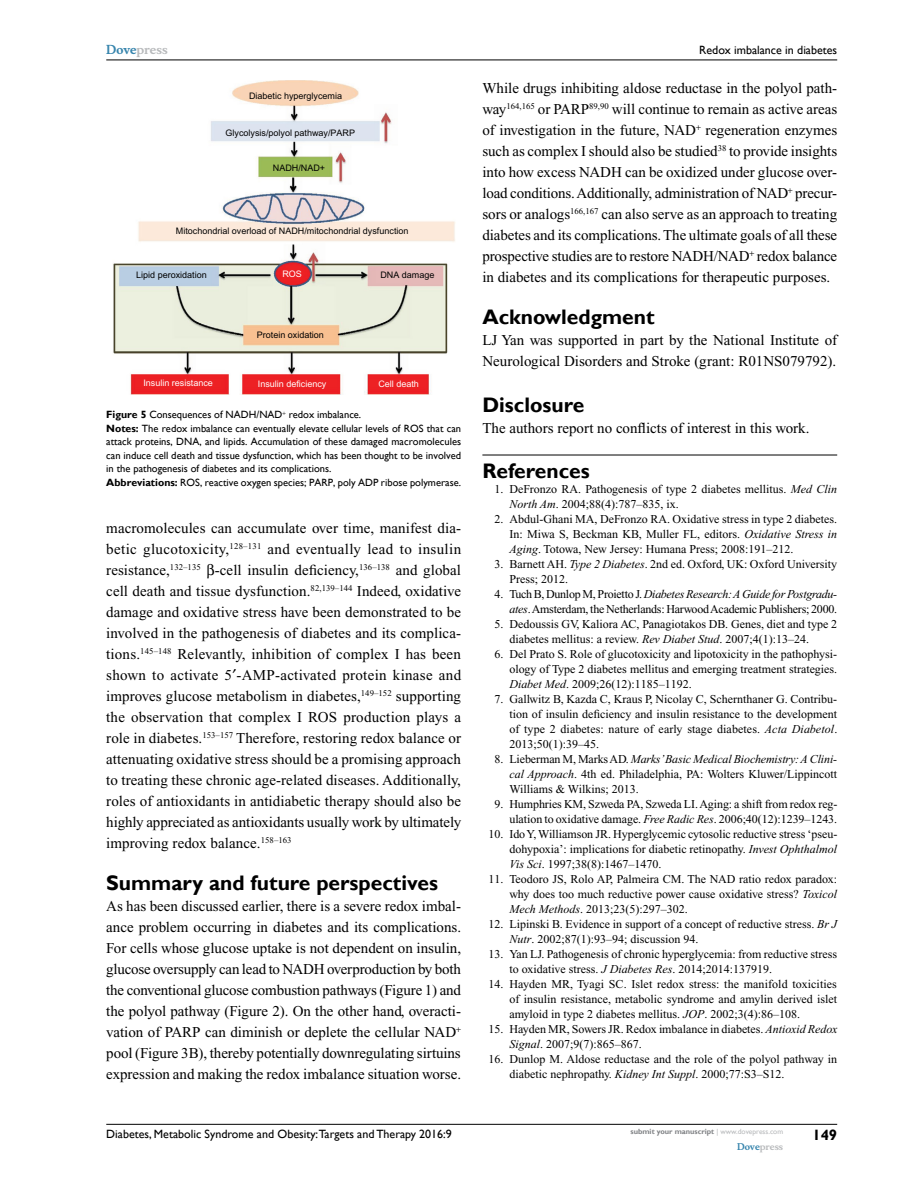
<style>
.page{position:relative;width:918px;height:1188px;background:#fff}
.page>*{position:absolute;margin:0;border:0;box-sizing:border-box;transform-origin:0 0}
.t1{font:700 21px "Gill Sans";color:#000}
.t2{font:15px/21px "Times New Roman";color:#000;text-align:justify}
.t3{font:700 15px "Gill Sans";color:#000}
.t4{font:12px/15px "Times New Roman";color:#000}
.t5{font:12px/15px "Times New Roman";letter-spacing:-.02em;color:#000;text-align:right}
.t6{font:12px "Gill Sans";color:#000}
.t7{font:700 12px "Musee";color:#b8babc}
.t8{font:10.5px/13.5px "Gill Sans";color:#000}
.t9{font:9px "Arial";color:#000}
.t10{font:9px "Arial";color:#fff}
.t11{font:700 9px "Musee";color:#b8babc}
.t12{font:700 7.5px "Gill Sans";color:#808285}
.s1{color:#3785ad}
.s2{font-weight:700}
.s3{font-style:italic}
.s4{font-weight:400;color:#b8babc}
</style>
<div class="page">
<hr style="left:106px;top:1124px;width:731px;height:1px;background:#000">
<hr style="left:106px;top:60px;width:731px;height:1px;background:#000">
<hr style="left:482px;top:455px;width:355px;height:1px;background:#000">
<img style="left:113px;top:81px;width:342px;height:313px">
<p class="t7" style="left:106px;top:43px;width:63px"><span class="s1">Dove</span>press</p>
<p class="t9" style="left:249px;top:90px;width:95px">Diabetic hyperglycemia</p>
<p class="t9" style="left:226px;top:127px;width:131px">Glycolysis/polyol pathway/PARP</p>
<p class="t9" style="left:273px;top:162px;width:54px">NADH/NAD+</p>
<p class="t9" style="left:176px;top:226px;width:234px">Mitochondrial overload of NADH/mitochondrial dysfunction</p>
<p class="t9" style="left:136px;top:270px;width:72px">Lipid peroxidation</p>
<p class="t10" style="left:143px;top:378px;width:71px">Insulin resistance</p>
<p class="t10" style="left:282px;top:268px;width:21px">ROS</p>
<p class="t9" style="left:257px;top:330px;width:69px">Protein oxidation</p>
<p class="t10" style="left:258px;top:379px;width:70px">Insulin deficiency</p>
<p class="t9" style="left:380px;top:270px;width:56px">DNA damage</p>
<p class="t10" style="left:378px;top:379px;width:42px">Cell death</p>
<p class="t8" style="left:106px;top:408px;width:356px"><span class="s2">Figure 5</span> Consequences of NADH/NAD redox imbalance.<br><span class="s2">Notes:</span> The redox imbalance can eventually elevate cellular levels of ROS that can attack proteins, DNA, and lipids. Accumulation of these damaged macromolecules can induce cell death and tissue dysfunction, which has been thought to be involved in the pathogenesis of diabetes and its complications.<br><span class="s2">Abbreviations:</span> ROS, reactive oxygen species; PARP, poly ADP ribose polymerase.</p>
<p class="t2" style="left:106px;top:518px;width:357px">macromolecules can accumulate over time, manifest dia&shy;betic glucotoxicity,<sup>128–131</sup> and eventually lead to insulin resistance,<sup>132–135</sup> -cell insulin deficiency,<sup>136–138</sup> and global cell death and tissue dysfunction.<sup>82,139–144</sup> Indeed, oxidative damage and oxidative stress have been demonstrated to be involved in the pathogenesis of diabetes and its complica&shy;tions.<sup>145–148</sup> Relevantly, inhibition of complex I has been shown to activate 5 -AMP-activated protein kinase and improves glucose metabolism in diabetes,<sup>149–152</sup> supporting the observation that complex I ROS production plays a role in diabetes.<sup>153–157</sup> Therefore, restoring redox balance or attenuating oxidative stress should be a promising approach to treating these chronic age-related diseases. Additionally, roles of antioxidants in antidiabetic therapy should also be highly appreciated as antioxidants usually work by ultimately improving redox balance.<sup>158–163</sup></p>
<h1 class="t1" style="left:106px;top:871px;width:333px">Summary and future perspectives</h1>
<p class="t2" style="left:106px;top:896px;width:356px;text-align:left">As has been discussed earlier, there is a severe redox imbal&shy;ance problem occurring in diabetes and its complications.<br>For cells whose glucose uptake is not dependent on insulin, glucose oversupply can lead to NADH overproduction by both the conventional glucose combustion pathways (Figure 1) and the polyol pathway (Figure 2). On the other hand, overacti&shy;vation of PARP can diminish or deplete the cellular NAD pool (Figure 3B), thereby potentially downregulating sirtuins expression and making the redox imbalance situation worse.</p>
<p class="t6" style="left:699px;top:43px;width:139px">Redox imbalance in diabetes</p>
<p class="t2" style="left:482px;top:77px;width:356px">While drugs inhibiting aldose reductase in the polyol path&shy;way<sup>164,165</sup> or PARP<sup>89,90</sup> will continue to remain as active areas of investigation in the future, NAD regeneration enzymes such as complex I should also be studied<sup>38</sup> to provide insights into how excess NADH can be oxidized under glucose over&shy;load conditions. Additionally, administration of NAD precur&shy;sors or analogs<sup>166,167</sup> can also serve as an approach to treating diabetes and its complications. The ultimate goals of all these prospective studies are to restore NADH/NAD redox balance in diabetes and its complications for therapeutic purposes.</p>
<h1 class="t1" style="left:482px;top:304px;width:174px">Acknowledgment</h1>
<p class="t2" style="left:482px;top:329px;width:356px">LJ Yan was supported in part by the National Institute of<br>Neurological Disorders and Stroke (grant: R01NS079792).</p>
<h1 class="t1" style="left:482px;top:392px;width:103px">Disclosure</h1>
<p class="t2" style="left:482px;top:418px;width:329px">The authors report no conflicts of interest in this work.</p>
<h1 class="t1" style="left:482px;top:458px;width:109px">References</h1>
<p class="t4" style="left:509px;top:482px;width:329px;text-indent:-15px">1. DeFronzo RA. Pathogenesis of type 2 diabetes mellitus. <span class="s3">Med Clin<br>North Am</span>. 2004;88(4):787–835, ix.</p>
<p class="t4" style="left:509px;top:512px;width:329px;text-align:justify;text-indent:-15px">2. Abdul-Ghani MA, DeFronzo RA. Oxidative stress in type 2 diabetes.<br>In: Miwa S, Beckman KB, Muller FL, editors. <span class="s3">Oxidative Stress in Aging</span>. Totowa, New Jersey: Humana Press; 2008:191–212.</p>
<p class="t4" style="left:509px;top:557px;width:329px;text-indent:-15px">3. Barnett AH. <span class="s3">Type 2 Diabetes</span>. 2nd ed. Oxford, UK: Oxford University<br>Press; 2012.</p>
<p class="t5" style="left:495px;top:587px;width:344px">4. Tuch B, Dunlop M, Proietto J. <span class="s3">Diabetes Research: A Guide for Postgradu&shy;ates</span>. Amsterdam, the Netherlands: Harwood Academic Publishers; 2000.</p>
<p class="t4" style="left:509px;top:617px;width:329px;text-indent:-15px">5. Dedoussis GV, Kaliora AC, Panagiotakos DB. Genes, diet and type 2 diabetes mellitus: a review. <span class="s3">Rev Diabet Stud</span>. 2007;4(1):13–24.</p>
<p class="t4" style="left:509px;top:647px;width:329px;text-align:justify;text-indent:-15px">6. Del Prato S. Role of glucotoxicity and lipotoxicity in the pathophysi&shy;ology of Type 2 diabetes mellitus and emerging treatment strategies.<br><span class="s3">Diabet Med</span>. 2009;26(12):1185–1192.</p>
<p class="t4" style="left:509px;top:692px;width:329px;text-align:justify;text-indent:-15px">7. Gallwitz B, Kazda C, Kraus P, Nicolay C, Schernthaner G. Contribu&shy;tion of insulin deficiency and insulin resistance to the development of type 2 diabetes: nature of early stage diabetes. <span class="s3">Acta Diabetol</span>.<br>2013;50(1):39–45.</p>
<p class="t4" style="left:509px;top:752px;width:329px;text-align:justify;text-indent:-15px">8. Lieberman M, Marks AD. <span class="s3">Marks’Basic Medical Biochemistry: A Clini&shy;cal Approach</span>. 4th ed. Philadelphia, PA: Wolters Kluwer/Lippincott Williams &amp; Wilkins; 2013.</p>
<p class="t4" style="left:494px;top:797px;width:345px;text-align:right">9. Humphries KM, Szweda PA, Szweda LI. Aging: a shift from redox reg&shy;ulation to oxidative damage. <span class="s3">Free Radic Res</span>. 2006;40(12):1239–1243.</p>
<p class="t4" style="left:509px;top:827px;width:329px;text-align:justify;text-indent:-21px">10. Ido Y, Williamson JR. Hyperglycemic cytosolic reductive stress ‘pseu&shy;dohypoxia’: implications for diabetic retinopathy. <span class="s3">Invest Ophthalmol Vis Sci</span>. 1997;38(8):1467–1470.</p>
<p class="t4" style="left:509px;top:872px;width:329px;text-align:justify;text-indent:-21px">11. Teodoro JS, Rolo AP, Palmeira CM. The NAD ratio redox paradox: why does too much reductive power cause oxidative stress? <span class="s3">Toxicol Mech Methods</span>. 2013;23(5):297–302.</p>
<p class="t4" style="left:509px;top:917px;width:329px;text-indent:-21px">12. Lipinski B. Evidence in support of a concept of reductive stress. <span class="s3">Br J<br>Nutr</span>. 2002;87(1):93–94; discussion 94.</p>
<p class="t4" style="left:509px;top:947px;width:329px;text-indent:-21px">13. Yan LJ. Pathogenesis of chronic hyperglycemia: from reductive stress to oxidative stress. <span class="s3">J Diabetes Res</span>. 2014;2014:137919.</p>
<p class="t4" style="left:509px;top:977px;width:329px;text-align:justify;text-indent:-21px">14. Hayden MR, Tyagi SC. Islet redox stress: the manifold toxicities of insulin resistance, metabolic syndrome and amylin derived islet amyloid in type 2 diabetes mellitus. <span class="s3">JOP</span>. 2002;3(4):86–108.</p>
<p class="t4" style="left:509px;top:1022px;width:330px;text-indent:-21px">15. Hayden MR, Sowers JR. Redox imbalance in diabetes. <span class="s3">Antioxid Redox<br>Signal</span>. 2007;9(7):865–867.</p>
<p class="t4" style="left:509px;top:1052px;width:329px;text-indent:-21px">16. Dunlop M. Aldose reductase and the role of the polyol pathway in diabetic nephropathy. <span class="s3">Kidney Int Suppl</span>. 2000;77:S3–S12.</p>
<p class="t6" style="left:106px;top:1127px;width:347px">Diabetes, Metabolic Syndrome and Obesity:Targets and Therapy 2016:9</p>
<p class="t12" style="left:631px;top:1127px;width:154px">submit your manuscript <span class="s4">| www.dovepress.com</span></p>
<p class="t11" style="left:737px;top:1141px;width:48px"><span class="s1">Dove</span>press</p>
<p class="t3" style="left:812px;top:1126px;width:26px">149</p>
</div>
